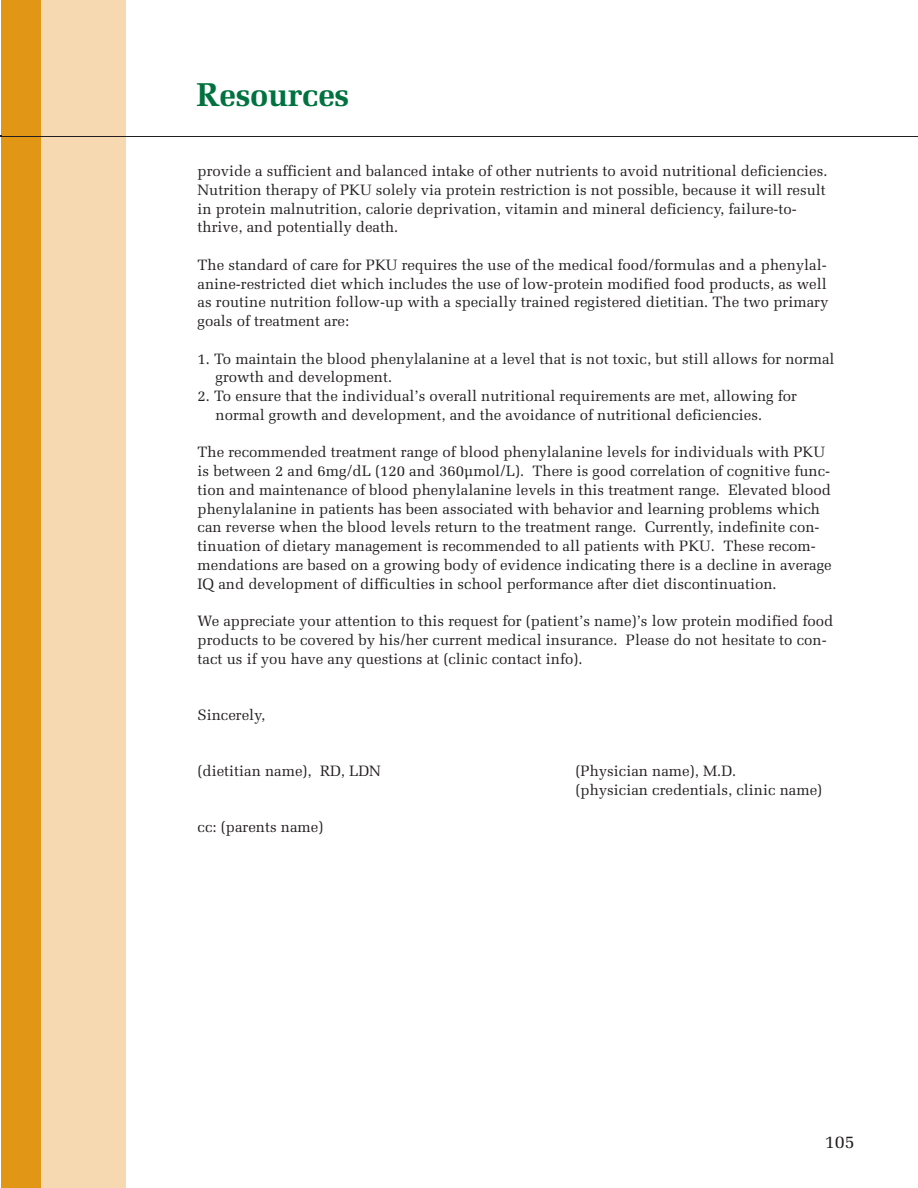
<style>
.page{position:relative;width:918px;height:1188px;background:#fff}
.page>*{position:absolute;margin:0;border:0;box-sizing:border-box;transform-origin:0 0}
.t1{font:700 33px "Melior LT Std";letter-spacing:-.01em;color:#007240}
.t2{font:18px "Melior";color:#231f20}
.t3{font:15px/18.8px "Melior";color:#231f20}
</style>
<div class="page">
<div style="left:1px;top:0;width:41px;height:1188px;background:#e29616"></div>
<div style="left:42px;top:0;width:84px;height:1188px;background:#f6d9b1"></div>
<hr style="left:0;top:137px;width:918px;height:1px;background:#231f20">
<h1 class="t1" style="left:196px;top:74px;width:155px">Resources</h1>
<p class="t3" style="left:198px;top:161px;width:631px">provide a sufficient and balanced intake of other nutrients to avoid nutritional deficiencies.<br>Nutrition therapy of PKU solely via protein restriction is not possible, because it will result in protein malnutrition, calorie deprivation, vitamin and mineral deficiency, failure-to&shy;thrive, and potentially death.</p>
<p class="t3" style="left:198px;top:255px;width:632px;text-align:justify">The standard of care for PKU requires the use of the medical food/formulas and a phenylal&shy;anine-restricted diet which includes the use of low-protein modified food products, as well as routine nutrition follow-up with a specially trained registered dietitian. The two primary goals of treatment are:</p>
<p class="t3" style="left:216px;top:349px;width:620px;text-indent:-18px">1. To maintain the blood phenylalanine at a level that is not toxic, but still allows for normal growth and development.</p>
<p class="t3" style="left:216px;top:386px;width:583px;text-indent:-18px">2. To ensure that the individual’s overall nutritional requirements are met, allowing for normal growth and development, and the avoidance of nutritional deficiencies.</p>
<p class="t3" style="left:198px;top:443px;width:636px">The recommended treatment range of blood phenylalanine levels for individuals with PKU is between 2 and 6mg/dL (120 and 360µmol/L). There is good correlation of cognitive func&shy;tion and maintenance of blood phenylalanine levels in this treatment range. Elevated blood phenylalanine in patients has been associated with behavior and learning problems which can reverse when the blood levels return to the treatment range. Currently, indefinite con&shy;tinuation of dietary management is recommended to all patients with PKU. These recom&shy;mendations are based on a growing body of evidence indicating there is a decline in average IQ and development of difficulties in school performance after diet discontinuation.</p>
<p class="t3" style="left:198px;top:611px;width:637px">We appreciate your attention to this request for (patient’s name)’s low protein modified food products to be covered by his/her current medical insurance. Please do not hesitate to con&shy;tact us if you have any questions at (clinic contact info).</p>
<p class="t3" style="left:198px;top:705px;width:69px">Sincerely,</p>
<p class="t3" style="left:198px;top:761px;width:185px">(dietitian name), RD, LDN</p>
<p class="t3" style="left:576px;top:761px;width:248px">(Physician name), M.D.<br>(physician credentials, clinic name)</p>
<p class="t3" style="left:198px;top:818px;width:127px">cc: (parents name)</p>
<p class="t2" style="left:825px;top:1131px;width:32px">105</p>
</div>
